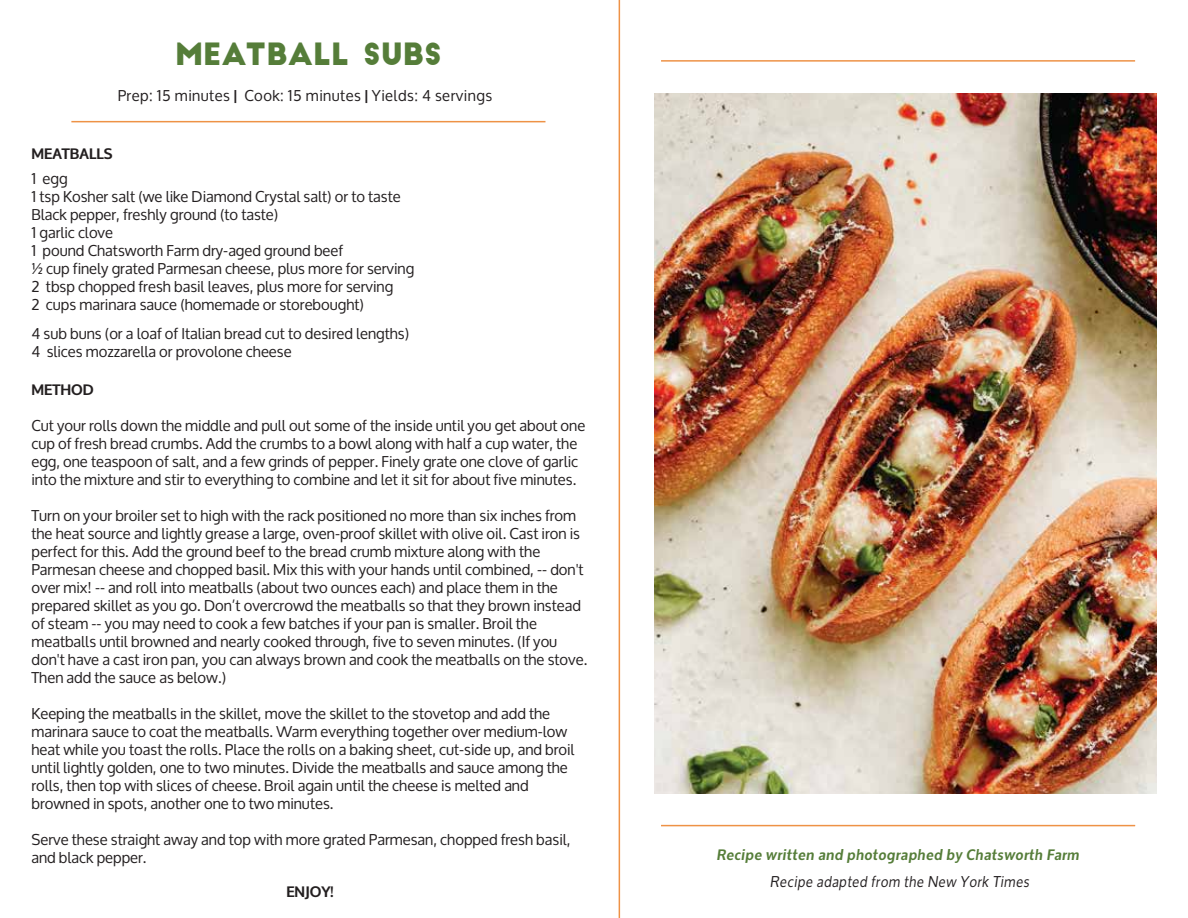
<style>
.page{position:relative;width:1188px;height:918px;background:#fff}
.page>*{position:absolute;margin:0;border:0;box-sizing:border-box;transform-origin:0 0}
.t1{font:30px "Big John";color:#557d39}
.t2{font:15px/18px "Oxygen";color:#231f20}
.t3{font:15px "Oxygen";letter-spacing:.03em;color:#231f20}
.t4{font:italic 700 15px "Oxygen";letter-spacing:.04em;color:#557d39}
.t5{font:italic 15px "Oxygen";letter-spacing:.04em;color:#231f20}
.t6{font:700 15px "Oxygen";color:#231f20}
.s1{font-weight:700}
</style>
<div class="page">
<hr style="left:71px;top:121px;width:474px;height:1px;background:#ee9246">
<hr style="left:619px;top:0;width:1px;height:918px;background:#ee9246">
<hr style="left:661px;top:60px;width:474px;height:2px;background:#ee9246">
<hr style="left:661px;top:825px;width:474px;height:1px;background:#ee9246">
<img style="left:654px;top:93px;width:503px;height:700px">
<h1 class="t1" style="left:175px;top:41px;width:268px">MEATBALL SUBS</h1>
<p class="t3" style="left:118px;top:87px;width:376px">Prep: 15 minutes <span class="s1">|</span> Cook: 15 minutes <span class="s1">|</span> Yields: 4 servings</p>
<p class="t6" style="left:31px;top:144px;width:82px">MEATBALLS</p>
<p class="t2" style="left:31px;top:170px;width:384px">1 egg<br>1 tsp Kosher salt (we like Diamond Crystal salt) or to taste Black pepper, freshly ground (to taste)<br>1 garlic clove<br>1 pound Chatsworth Farm dry-aged ground beef<br>½ cup finely grated Parmesan cheese, plus more for serving 2 tbsp chopped fresh basil leaves, plus more for serving<br>2 cups marinara sauce (homemade or storebought)</p>
<p class="t2" style="left:31px;top:324px;width:379px">4 sub buns (or a loaf of Italian bread cut to desired lengths)<br>4 slices mozzarella or provolone cheese</p>
<p class="t6" style="left:31px;top:381px;width:64px">METHOD</p>
<p class="t2" style="left:31px;top:417px;width:555px">Cut your rolls down the middle and pull out some of the inside until you get about one cup of fresh bread crumbs. Add the crumbs to a bowl along with half a cup water, the egg, one teaspoon of salt, and a few grinds of pepper. Finely grate one clove of garlic into the mixture and stir to everything to combine and let it sit for about five minutes.</p>
<p class="t2" style="left:31px;top:507px;width:557px">Turn on your broiler set to high with the rack positioned no more than six inches from the heat source and lightly grease a large, oven-proof skillet with olive oil. Cast iron is perfect for this. Add the ground beef to the bread crumb mixture along with the Parmesan cheese and chopped basil. Mix this with your hands until combined, -- don't over mix! -- and roll into meatballs (about two ounces each) and place them in the prepared skillet as you go. Don’t overcrowd the meatballs so that they brown instead of steam -- you may need to cook a few batches if your pan is smaller. Broil the meatballs until browned and nearly cooked through, five to seven minutes. (If you don't have a cast iron pan, you can always brown and cook the meatballs on the stove.<br>Then add the sauce as below.)</p>
<p class="t2" style="left:31px;top:705px;width:545px">Keeping the meatballs in the skillet, move the skillet to the stovetop and add the marinara sauce to coat the meatballs. Warm everything together over medium-low heat while you toast the rolls. Place the rolls on a baking sheet, cut-side up, and broil until lightly golden, one to two minutes. Divide the meatballs and sauce among the rolls, then top with slices of cheese. Broil again until the cheese is melted and browned in spots, another one to two minutes.</p>
<p class="t2" style="left:31px;top:831px;width:541px">Serve these straight away and top with more grated Parmesan, chopped fresh basil, and black pepper.</p>
<p class="t6" style="left:286px;top:883px;width:49px">ENJOY!</p>
<p class="t4" style="left:717px;top:846px;width:364px">Recipe written and photographed by Chatsworth Farm</p>
<p class="t5" style="left:770px;top:869px;width:261px">Recipe adapted from the New York Times</p>
</div>
